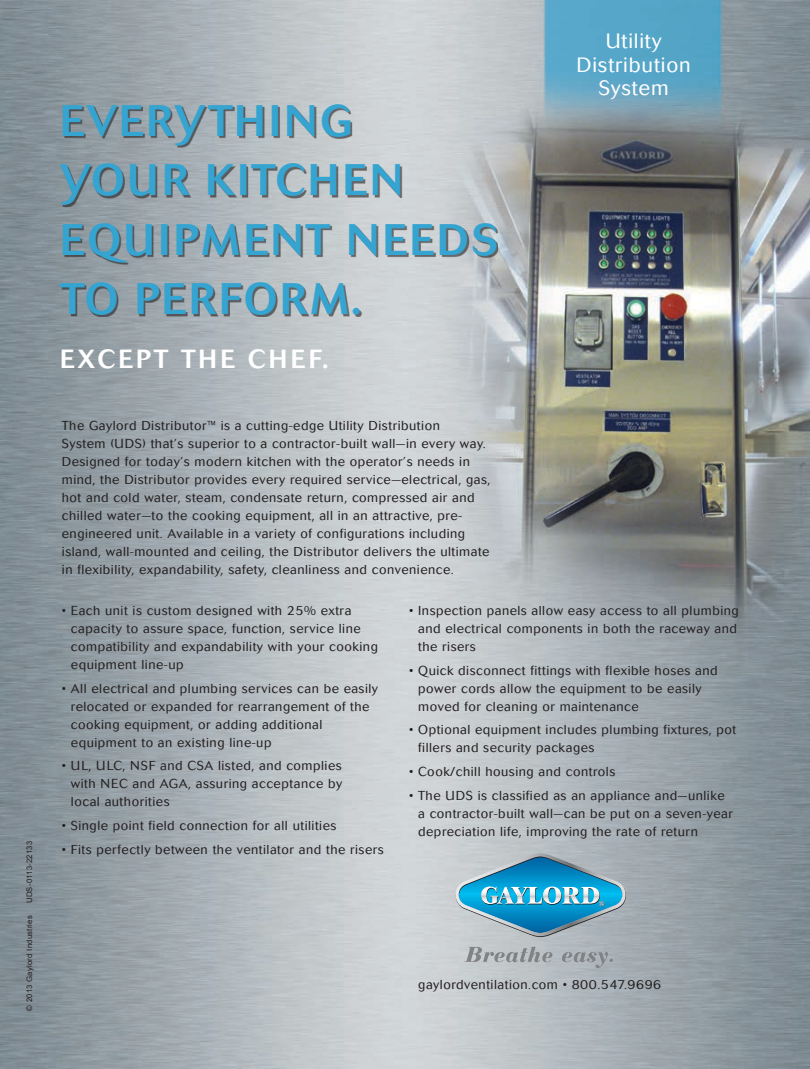
<style>
.page{position:relative;width:810px;height:1069px;background:#fff}
.page>*{position:absolute;margin:0;border:0;box-sizing:border-box;transform-origin:0 0}
.t1{font:500 43.75px/59.1px "Cosmos";letter-spacing:.06em;color:#36a4d0}
.t2{font:500 26px "Cosmos";letter-spacing:.14em;color:#fff}
.t3{font:300 20.62px/23.6px "Cosmos";letter-spacing:.04em;color:#fff;text-align:center}
.t4{font:300 12.88px/18px "Cosmos";letter-spacing:.04em;color:#231f20}
.t5{font:7.75px "Arial";letter-spacing:.03em;color:#231f20}
</style>
<div class="page">
<img style="left:0;top:0;width:810px;height:1069px">
<div style="left:62px;top:106px;width:436px;height:211px;background:#231f20;opacity:.6"></div>
<svg style="left:455px;top:853px;width:171px;height:84px;background:#66aac5"></svg>
<svg style="left:465px;top:947px;width:88px;height:15px"></svg>
<svg style="left:562px;top:952px;width:51px;height:16px"></svg>
<p class="t5" style="left:24px;top:903px;width:64px;rotate:-90deg">UDS-0113-22133</p>
<p class="t5" style="left:24px;top:1010px;width:97px;rotate:-90deg">© 2013 Gaylord Industries</p>
<h1 class="t1" style="left:60px;top:92px;width:352px">EVERYTHING<br>YOUR KITCHEN<br>EQUIPMENT NEEDS<br>TO PERFORM.</h1>
<h2 class="t2" style="left:60px;top:343px;width:56px">EXCEPT</h2>
<h2 class="t2" style="left:181px;top:343px;width:149px">THE CHEF.</h2>
<p class="t4" style="left:62px;top:417px;width:430px">The Gaylord Distributor™ is a cutting-edge Utility Distribution<br>System (UDS) that’s superior to a contractor-built wall—in every way.<br>Designed for today’s modern kitchen with the operator’s needs in mind, the Distributor provides every required service—electrical, gas, hot and cold water, steam, condensate return, compressed air and chilled water—to the cooking equipment, all in an attractive, pre&shy;engineered unit. Available in a variety of configurations including island, wall-mounted and ceiling, the Distributor delivers the ultimate in flexibility, expandability, safety, cleanliness and convenience.</p>
<h3 class="t3" style="left:577px;top:29px;width:116px">Utility<br>Distribution<br>System</h3>
<p class="t4" style="left:71px;top:601px;width:308px;text-indent:-9px">• Each unit is custom designed with 25% extra capacity to assure space, function, service line compatibility and expandability with your cooking equipment line-up</p>
<p class="t4" style="left:71px;top:679px;width:309px;text-indent:-9px">• All electrical and plumbing services can be easily relocated or expanded for rearrangement of the cooking equipment, or adding additional equipment to an existing line-up</p>
<p class="t4" style="left:71px;top:757px;width:272px;text-indent:-9px">• UL, ULC, NSF and CSA listed, and complies with NEC</p>
<p class="t4" style="left:71px;top:775px;width:273px;text-indent:62px">and AGA, assuring acceptance by local authorities</p>
<p class="t4" style="left:62px;top:817px;width:276px">• Single point field connection for all utilities</p>
<p class="t4" style="left:62px;top:841px;width:323px">• Fits perfectly between the ventilator and the risers</p>
<p class="t4" style="left:418px;top:601px;width:322px;text-indent:-9px">• Inspection panels allow easy access to all plumbing and electrical components in both the raceway and the risers</p>
<p class="t4" style="left:418px;top:661px;width:301px;text-indent:-9px">• Quick disconnect fittings with flexible hoses and power cords allow the equipment to be easily moved for cleaning or maintenance</p>
<p class="t4" style="left:418px;top:721px;width:320px;text-indent:-9px">• Optional equipment includes plumbing fixtures, pot fillers and security packages</p>
<p class="t4" style="left:409px;top:763px;width:208px">• Cook/chill housing and controls</p>
<p class="t4" style="left:418px;top:787px;width:316px;text-indent:-9px">• The UDS is classified as an appliance and—unlike a contractor-built wall—can be put on a seven-year depreciation life, improving the rate of return</p>
<p class="t4" style="left:418px;top:975px;width:244px">gaylordventilation.com • 800.547.9696</p>
</div>
